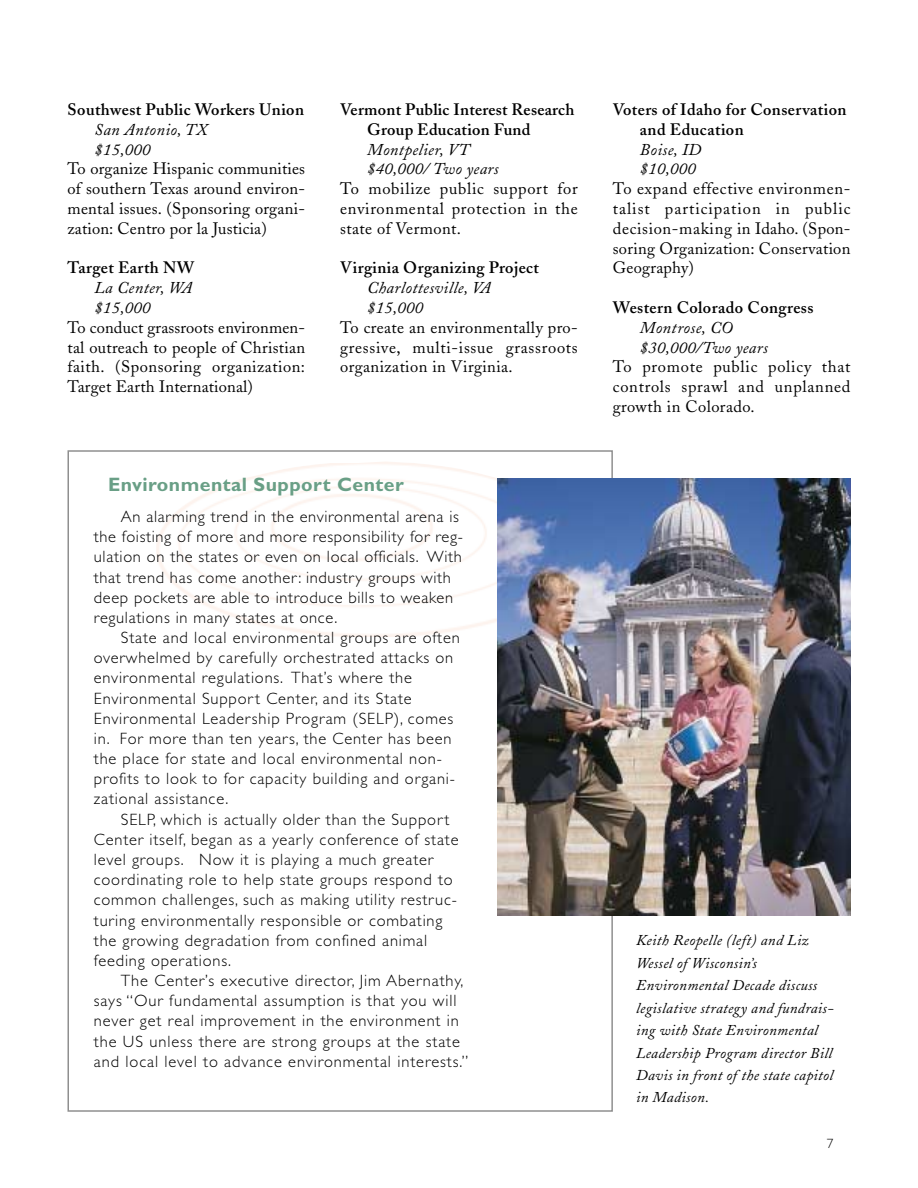
<style>
.page{position:relative;width:918px;height:1188px;background:#fff}
.page>*{position:absolute;margin:0;border:0;box-sizing:border-box;transform-origin:0 0}
.t1{font:700 19.35px "Gill Sans";letter-spacing:.025em;color:#699f86}
.t2{font:300 16.5px/20.1px "Gill Sans";letter-spacing:.05em;color:#000}
.t3{font:16.5px/19.8px "Adobe Caslon";letter-spacing:.025em;color:#000;text-align:justify}
.t4{font:600 16.5px/19.8px "Adobe Caslon";letter-spacing:.025em;color:#000}
.t5{font:italic 16.5px/19.8px "Adobe Caslon";letter-spacing:.025em;color:#000}
.t6{font:italic 15px/22.4px "Adobe Caslon";letter-spacing:.025em;color:#000}
.t7{font:300 13.5px "Gill Sans";color:#000}
</style>
<div class="page">
<img style="left:156px;top:462px;width:432px;height:175px">
<img style="left:497px;top:479px;width:353px;height:436px">
<p class="t4" style="left:68px;top:102px;width:238px">Southwest Public Workers Union</p>
<p class="t5" style="left:94px;top:121px;width:115px">San Antonio, TX $15,000</p>
<p class="t3" style="left:68px;top:161px;width:239px">To organize Hispanic communities of southern Texas around environ&shy;mental issues. (Sponsoring organi&shy;zation: Centro por la Justicia)</p>
<p class="t4" style="left:68px;top:260px;width:128px">Target Earth NW</p>
<p class="t5" style="left:94px;top:280px;width:99px">La Center, WA $15,000</p>
<p class="t3" style="left:68px;top:319px;width:239px">To conduct grassroots environmen&shy;tal outreach to people of Christian faith. (Sponsoring organization:<br>Target Earth International)</p>
<p class="t4" style="left:367px;top:102px;width:209px;text-indent:-27px">Vermont Public Interest Research<br>Group Education Fund</p>
<p class="t5" style="left:367px;top:141px;width:133px">Montpelier, VT $40,000/ Two years</p>
<p class="t3" style="left:340px;top:181px;width:239px">To mobilize public support for environmental protection in the state of Vermont.</p>
<p class="t4" style="left:340px;top:260px;width:200px">Virginia Organizing Project</p>
<p class="t5" style="left:367px;top:280px;width:125px">Charlottesville, VA $15,000</p>
<p class="t3" style="left:340px;top:319px;width:239px">To create an environmentally pro&shy;gressive, multi-issue grassroots organization in Virginia.</p>
<p class="t1" style="left:108px;top:478px;width:297px">Environmental Support Center</p>
<p class="t2" style="left:94px;top:508px;width:370px;text-indent:27px">An alarming trend in the environmental arena is the foisting of more and more responsibility for reg&shy;ulation on the states or even on local officials. With that trend has come another: industry groups with deep pockets are able to introduce bills to weaken regulations in many states at once.</p>
<p class="t2" style="left:94px;top:629px;width:367px;text-indent:27px">State and local environmental groups are often overwhelmed by carefully orchestrated attacks on environmental regulations. That’s where the Environmental Support Center, and its State Environmental Leadership Program (SELP), comes in. For more than ten years, the Center has been the place for state and local environmental non&shy;profits to look to for capacity building and organi&shy;zational assistance.</p>
<p class="t2" style="left:94px;top:811px;width:366px;text-indent:27px">SELP, which is actually older than the Support Center itself, began as a yearly conference of state level groups. Now it is playing a much greater coordinating role to help state groups respond to common challenges, such as making utility restruc&shy;turing environmentally responsible or combating the growing degradation from confined animal feeding operations.</p>
<p class="t2" style="left:94px;top:972px;width:376px;text-indent:27px">The Center’s executive director, Jim Abernathy, says “Our fundamental assumption is that you will never get real improvement in the environment in the US unless there are strong groups at the state and local level to advance environmental interests.”</p>
<p class="t4" style="left:640px;top:102px;width:208px;text-indent:-27px">Voters of Idaho for Conservation and Education</p>
<p class="t5" style="left:640px;top:141px;width:63px">Boise, ID $10,000</p>
<p class="t3" style="left:613px;top:181px;width:239px">To expand effective environmen&shy;talist participation in public decision-making in Idaho. (Spon&shy;soring Organization: Conservation Geography)</p>
<p class="t4" style="left:613px;top:300px;width:202px">Western Colorado Congress</p>
<p class="t5" style="left:640px;top:319px;width:130px">Montrose, CO $30,000/Two years</p>
<p class="t3" style="left:613px;top:359px;width:239px">To promote public policy that controls sprawl and unplanned growth in Colorado.</p>
<p class="t6" style="left:636px;top:931px;width:199px">Keith Reopelle (left) and Liz<br>Wessel of Wisconsin’s<br>Environmental Decade discuss legislative strategy and fundrais&shy;ing with State Environmental<br>Leadership Program director Bill<br>Davis in front of the state capitol in Madison.</p>
<p class="t7" style="left:827px;top:1138px;width:8px">7</p>
</div>
